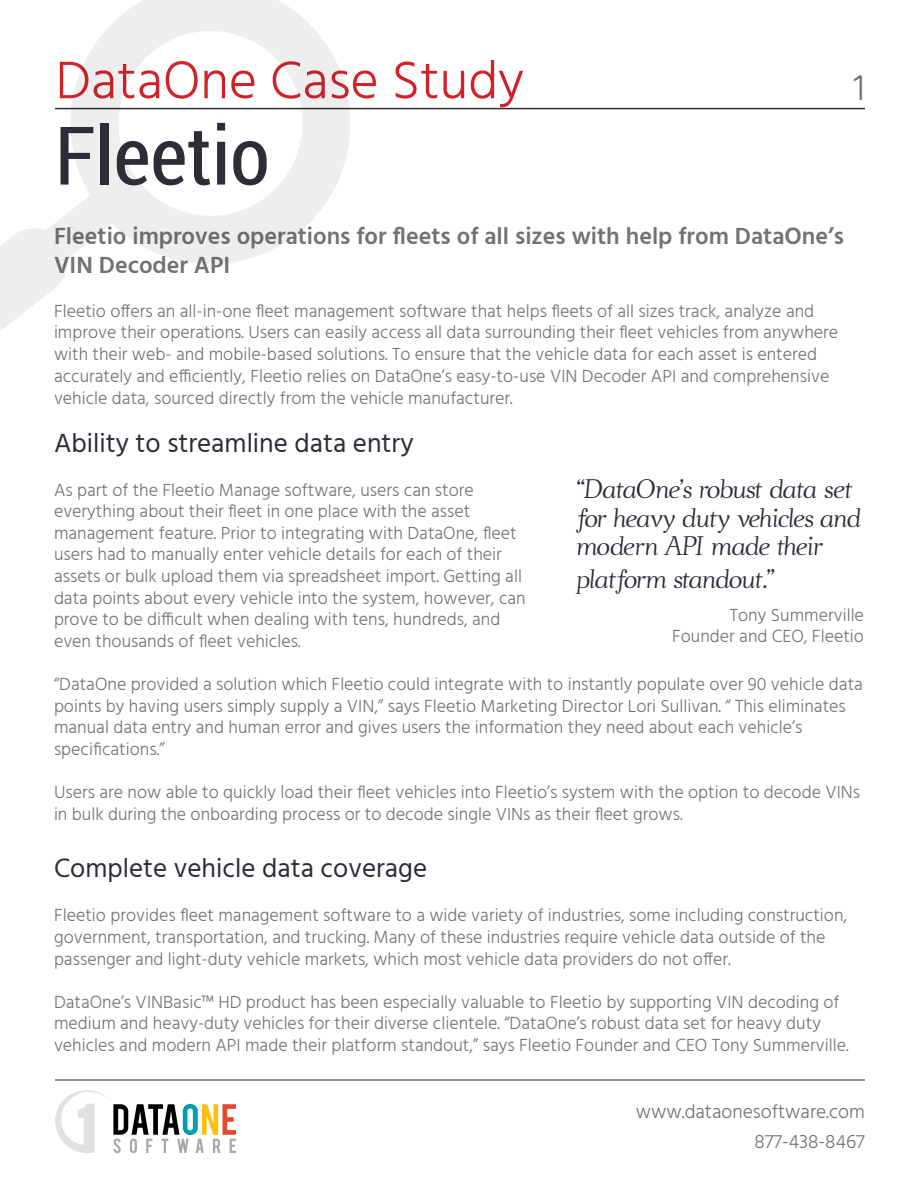
<style>
.page{position:relative;width:918px;height:1188px;background:#fff}
.page>*{position:absolute;margin:0;border:0;box-sizing:border-box;transform-origin:0 0}
.t1{font:81px "Roboto Condensed";color:#2c2d36}
.t2{font:300 54px "Hind";color:#d12229}
.t3{font:300 37.5px "Hind";color:#727272}
.t4{font:27px "Hind";color:#2c2d36}
.t5{font:italic 24px/28.8px "Ahellya";letter-spacing:-.005em;color:#2c2d36}
.t6{font:600 24px/28.8px "Hind";color:#727272}
.t7{font:300 19.5px/30px "Hind";color:#727272;text-align:right}
.t8{font:300 18px/21.6px "Hind";color:#727272}
</style>
<div class="page">
<hr style="left:55px;top:108px;width:810px;height:1px;background:#2c2d36">
<hr style="left:55px;top:1079px;width:810px;height:2px;background:#727272">
<svg style="left:55px;top:1090px;width:181px;height:63px"></svg>
<svg style="left:0;top:0;width:368px;height:331px"></svg>
<h2 class="t2" style="left:56px;top:45px;width:470px">DataOne Case Study</h2>
<h1 class="t1" style="left:55px;top:100px;width:216px">Fleetio</h1>
<h3 class="t3" style="left:853px;top:63px;width:13px">1</h3>
<h3 class="t6" style="left:54px;top:221px;width:791px">Fleetio improves operations for fleets of all sizes with help from DataOne’s<br>VIN Decoder API</h3>
<p class="t8" style="left:54px;top:301px;width:786px">Fleetio offers an all-in-one fleet management software that helps fleets of all sizes track, analyze and improve their operations. Users can easily access all data surrounding their fleet vehicles from anywhere with their web- and mobile-based solutions. To ensure that the vehicle data for each asset is entered accurately and efficiently, Fleetio relies on DataOne’s easy-to-use VIN Decoder API and comprehensive vehicle data, sourced directly from the vehicle manufacturer.</p>
<h3 class="t4" style="left:54px;top:424px;width:361px">Ability to streamline data entry</h3>
<p class="t8" style="left:54px;top:480px;width:473px">As part of the Fleetio Manage software, users can store everything about their fleet in one place with the asset management feature. Prior to integrating with DataOne, fleet users had to manually enter vehicle details for each of their assets or bulk upload them via spreadsheet import. Getting all data points about every vehicle into the system, however, can prove to be difficult when dealing with tens, hundreds, and even thousands of fleet vehicles.</p>
<p class="t8" style="left:54px;top:675px;width:810px">“DataOne provided a solution which Fleetio could integrate with to instantly populate over 90 vehicle data points by having users simply supply a VIN,” says Fleetio Marketing Director Lori Sullivan. “ This eliminates manual data entry and human error and gives users the information they need about each vehicle’s specifications.”</p>
<p class="t8" style="left:54px;top:783px;width:808px">Users are now able to quickly load their fleet vehicles into Fleetio’s system with the option to decode VINs in bulk during the onboarding process or to decode single VINs as their fleet grows.</p>
<h3 class="t4" style="left:54px;top:850px;width:375px">Complete vehicle data coverage</h3>
<p class="t8" style="left:54px;top:906px;width:795px">Fleetio provides fleet management software to a wide variety of industries, some including construction, government, transportation, and trucking. Many of these industries require vehicle data outside of the passenger and light-duty vehicle markets, which most vehicle data providers do not offer.</p>
<p class="t8" style="left:54px;top:992px;width:796px">DataOne’s VINBasic™ HD product has been especially valuable to Fleetio by supporting VIN decoding of medium and heavy-duty vehicles for their diverse clientele. “DataOne’s robust data set for heavy duty vehicles and modern API made their platform standout,” says Fleetio Founder and CEO Tony Summerville.</p>
<h3 class="t5" style="left:577px;top:474px;width:286px">“DataOne’s robust data set for heavy duty vehicles and modern API made their</h3>
<h3 class="t5" style="left:577px;top:564px;width:200px">platform standout.”</h3>
<p class="t8" style="left:672px;top:605px;width:193px;text-align:right">Tony Summerville<br>Founder and CEO, Fleetio</p>
<p class="t7" style="left:636px;top:1098px;width:231px">www.dataonesoftware.com<br>877-438-8467</p>
</div>
